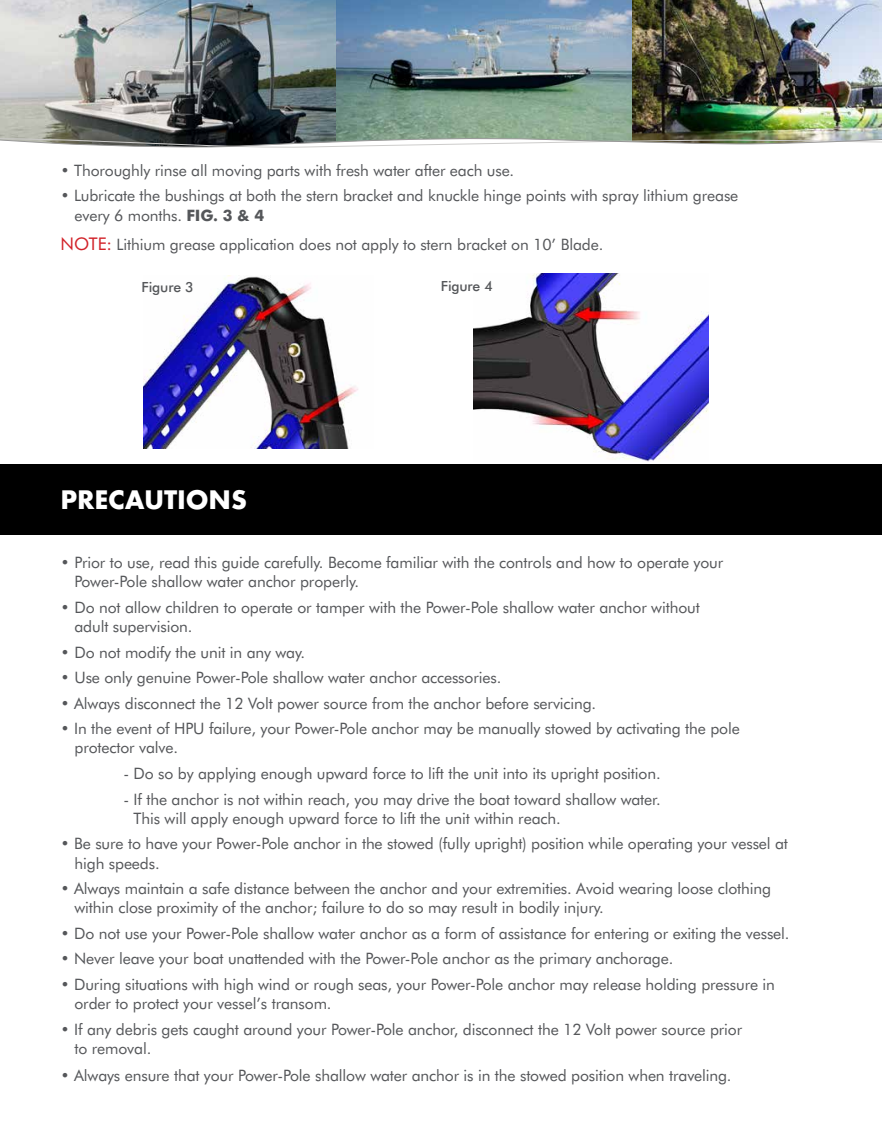
<style>
.page{position:relative;width:882px;height:1134px;background:#fff}
.page>*{position:absolute;margin:0;border:0;box-sizing:border-box;transform-origin:0 0}
.t1{font:700 28px "Futura T";letter-spacing:-.005em;color:#fff}
.t2{font:15.75px/19.2px "Futura BT";letter-spacing:-.01em;color:#55575a}
.t3{font:500 14px "Futura BT";letter-spacing:-.01em;color:#55575a}
.s1{font-weight:700}
.s2{font-size:17.5px;color:#d2232a}
</style>
<div class="page">
<img style="left:335px;top:0;width:298px;height:133px">
<img style="left:0;top:0;width:335px;height:133px">
<img style="left:633px;top:0;width:249px;height:133px">
<img style="left:0;top:133px;width:882px;height:15px">
<div style="left:0;top:465px;width:882px;height:70px;background:#000"></div>
<img style="left:474px;top:273px;width:235px;height:189px">
<img style="left:143px;top:276px;width:215px;height:172px">
<p class="t2" style="left:60px;top:160px;width:455px">• Thoroughly rinse all moving parts with fresh water after each use.</p>
<p class="t2" style="left:74px;top:186px;width:665px;text-indent:-14px">• Lubricate the bushings at both the stern bracket and knuckle hinge points with spray lithium grease every 6 months. <span class="s1">FIG. 3 &amp; 4</span></p>
<p class="t2" style="left:60px;top:234px;width:544px"><span class="s2">NOTE:</span> Lithium grease application does not apply to stern bracket on 10’ Blade.</p>
<p class="t3" style="left:142px;top:278px;width:54px">Figure 3</p>
<p class="t3" style="left:441px;top:278px;width:54px">Figure 4</p>
<h1 class="t1" style="left:60px;top:483px;width:188px">PRECAUTIONS</h1>
<p class="t2" style="left:74px;top:553px;width:650px;text-indent:-14px">• Prior to use, read this guide carefully. Become familiar with the controls and how to operate your<br>Power-Pole shallow water anchor properly.</p>
<p class="t2" style="left:74px;top:597px;width:627px;text-indent:-14px">• Do not allow children to operate or tamper with the Power-Pole shallow water anchor without adult supervision.</p>
<p class="t2" style="left:60px;top:642px;width:246px">• Do not modify the unit in any way.</p>
<p class="t2" style="left:60px;top:668px;width:442px">• Use only genuine Power-Pole shallow water anchor accessories.</p>
<p class="t2" style="left:60px;top:693px;width:537px">• Always disconnect the 12 Volt power source from the anchor before servicing.</p>
<p class="t2" style="left:74px;top:719px;width:667px;text-indent:-14px">• In the event of HPU failure, your Power-Pole anchor may be manually stowed by activating the pole protector valve.</p>
<p class="t2" style="left:123px;top:764px;width:539px">- Do so by applying enough upward force to lift the unit into its upright position.</p>
<p class="t2" style="left:134px;top:789px;width:529px;text-indent:-10px">- If the anchor is not within reach, you may drive the boat toward shallow water.<br>This will apply enough upward force to lift the unit within reach.</p>
<p class="t2" style="left:74px;top:834px;width:715px;text-indent:-14px">• Be sure to have your Power-Pole anchor in the stowed (fully upright) position while operating your vessel at high speeds.</p>
<p class="t2" style="left:74px;top:879px;width:698px;text-indent:-14px">• Always maintain a safe distance between the anchor and your extremities. Avoid wearing loose clothing within close proximity of the anchor; failure to do so may result in bodily injury.</p>
<p class="t2" style="left:60px;top:924px;width:731px">• Do not use your Power-Pole shallow water anchor as a form of assistance for entering or exiting the vessel.</p>
<p class="t2" style="left:60px;top:949px;width:614px">• Never leave your boat unattended with the Power-Pole anchor as the primary anchorage.</p>
<p class="t2" style="left:74px;top:975px;width:702px;text-indent:-14px">• During situations with high wind or rough seas, your Power-Pole anchor may release holding pressure in order to protect your vessel’s transom.</p>
<p class="t2" style="left:74px;top:1019px;width:669px;text-indent:-14px">• If any debris gets caught around your Power-Pole anchor, disconnect the 12 Volt power source prior to removal.</p>
<p class="t2" style="left:60px;top:1066px;width:673px">• Always ensure that your Power-Pole shallow water anchor is in the stowed position when traveling.</p>
</div>
